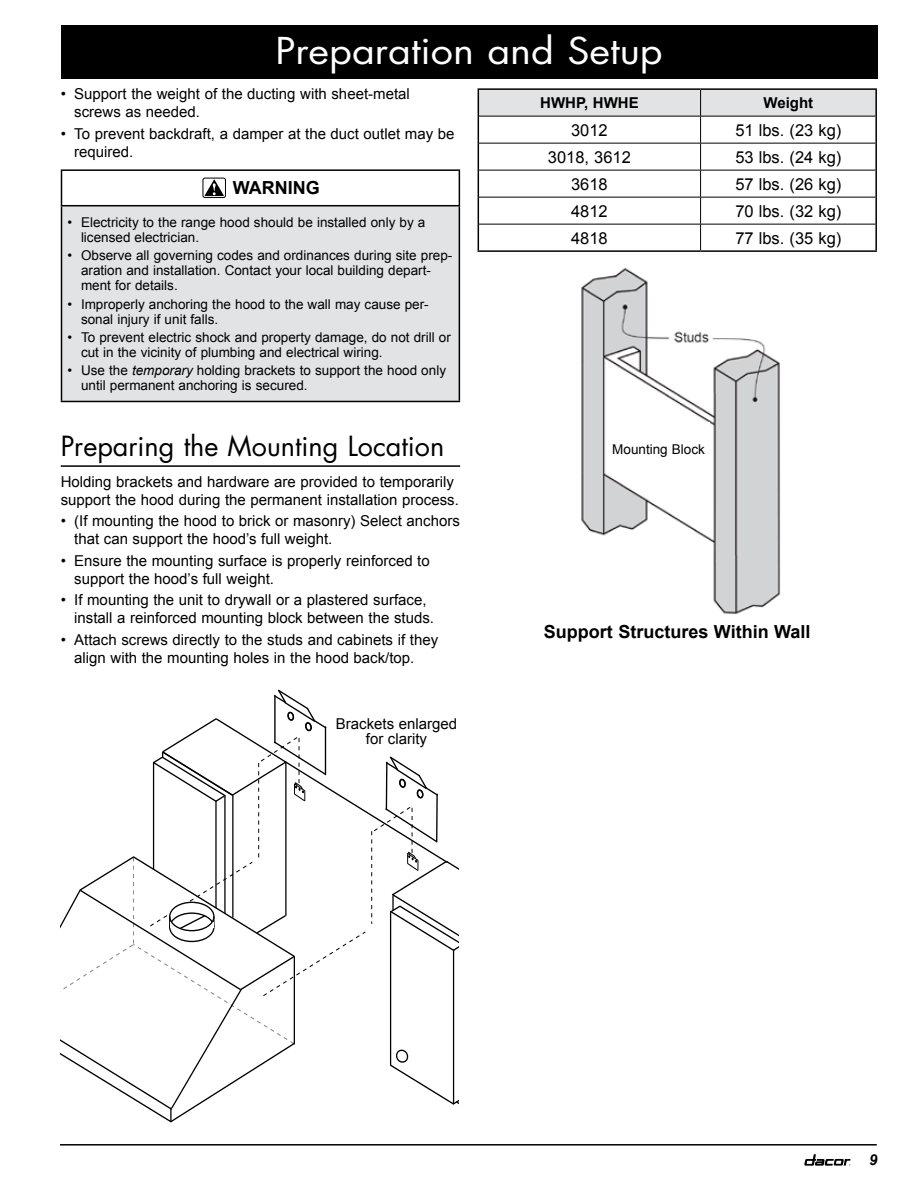
<style>
.page{position:relative;width:918px;height:1188px;background:#fff}
.page>*{position:absolute;margin:0;border:0;box-sizing:border-box;transform-origin:0 0}
.t1{font:36px "Futura Std";color:#fff;scale:1.1 1}
.t2{font:27px "Futura Std";color:#000}
.t3{font:700 18px "Arial";color:#000}
.t4{font:16.5px "Arial";color:#000}
.t5{font:15px/18px "Arial";color:#000}
.t6{font:700 15px "Arial";color:#000}
.t7{font:italic 700 15px "Arial";color:#000}
.t8{font:13.5px/15px "Arial";color:#000}
.s1{font-style:italic}
</style>
<div class="page">
<svg style="left:804px;top:1154px;width:46px;height:12px"></svg>
<hr style="left:60px;top:1144px;width:817px;height:2px;background:#000">
<div style="left:61px;top:25px;width:817px;height:54px;background:#000"></div>
<hr style="left:61px;top:465px;width:399px;height:2px;background:#000">
<div style="left:62px;top:206px;width:397px;height:195px;background:#e2e3e4"></div>
<hr style="left:61px;top:169px;width:399px;height:2px;background:#000">
<hr style="left:61px;top:171px;width:1px;height:34px;background:#000">
<hr style="left:459px;top:171px;width:1px;height:34px;background:#000">
<hr style="left:61px;top:205px;width:399px;height:1px;background:#000">
<hr style="left:61px;top:206px;width:1px;height:195px;background:#000">
<hr style="left:459px;top:206px;width:1px;height:195px;background:#000">
<hr style="left:61px;top:401px;width:399px;height:1px;background:#000">
<div style="left:203px;top:178px;width:23px;height:20px;border:1px solid #000;border-radius:2px"></div>
<svg style="left:204px;top:179px;width:20px;height:17px"></svg>
<svg style="left:61px;top:689px;width:398px;height:434px"></svg>
<hr style="left:478px;top:88px;width:223px;height:2px;background:#000">
<hr style="left:701px;top:88px;width:176px;height:2px;background:#000">
<hr style="left:875px;top:90px;width:2px;height:26px;background:#000">
<svg style="left:478px;top:89px;width:398px;height:161px"></svg>
<hr style="left:478px;top:250px;width:223px;height:2px;background:#000">
<hr style="left:875px;top:116px;width:2px;height:27px;background:#000">
<hr style="left:875px;top:143px;width:2px;height:27px;background:#000">
<hr style="left:875px;top:170px;width:2px;height:27px;background:#000">
<hr style="left:875px;top:197px;width:2px;height:27px;background:#000">
<hr style="left:875px;top:224px;width:2px;height:26px;background:#000">
<hr style="left:701px;top:250px;width:176px;height:2px;background:#000">
<img style="left:581px;top:267px;width:200px;height:348px">
<div style="left:608px;top:423px;width:102px;height:43px;background:#fff"></div>
<h1 class="t1" style="left:275px;top:28px;width:354px">Preparation and Setup</h1>
<p class="t5" style="left:74px;top:85px;width:337px;text-indent:-14px">• Support the weight of the ducting with sheet-metal screws as needed.</p>
<p class="t5" style="left:74px;top:125px;width:382px;text-indent:-14px">• To prevent backdraft, a damper at the duct outlet may be required.</p>
<p class="t3" style="left:233px;top:176px;width:88px">WARNING</p>
<p class="t8" style="left:81px;top:215px;width:346px;text-indent:-14px">• Electricity to the range hood should be installed only by a licensed electrician.</p>
<p class="t8" style="left:81px;top:248px;width:373px;text-indent:-14px">• Observe all governing codes and ordinances during site prep&shy;aration and installation. Contact your local building depart&shy;ment for details.</p>
<p class="t8" style="left:81px;top:296px;width:349px;text-indent:-14px">• Improperly anchoring the hood to the wall may cause per&shy;sonal injury if unit falls.</p>
<p class="t8" style="left:81px;top:330px;width:371px;text-indent:-14px">• To prevent electric shock and property damage, do not drill or cut in the vicinity of plumbing and electrical wiring.</p>
<p class="t8" style="left:81px;top:363px;width:367px;text-indent:-14px">• Use the <span class="s1">temporary</span> holding brackets to support the hood only until permanent anchoring is secured.</p>
<p class="t6" style="left:540px;top:93px;width:100px">HWHP, HWHE</p>
<p class="t6" style="left:764px;top:93px;width:51px">Weight</p>
<p class="t4" style="left:571px;top:119px;width:38px">3012</p>
<p class="t4" style="left:735px;top:119px;width:107px">51 lbs. (23 kg)</p>
<p class="t4" style="left:548px;top:146px;width:85px">3018, 3612</p>
<p class="t4" style="left:735px;top:146px;width:107px">53 lbs. (24 kg)</p>
<p class="t4" style="left:571px;top:173px;width:38px">3618</p>
<p class="t4" style="left:735px;top:173px;width:107px">57 lbs. (26 kg)</p>
<p class="t4" style="left:571px;top:200px;width:38px">4812</p>
<p class="t4" style="left:735px;top:200px;width:107px">70 lbs. (32 kg)</p>
<p class="t4" style="left:571px;top:227px;width:38px">4818</p>
<p class="t4" style="left:735px;top:227px;width:107px">77 lbs. (35 kg)</p>
<h2 class="t2" style="left:61px;top:428px;width:385px">Preparing the Mounting Location</h2>
<p class="t5" style="left:61px;top:473px;width:400px">Holding brackets and hardware are provided to temporarily support the hood during the permanent installation process.</p>
<p class="t5" style="left:74px;top:512px;width:387px;text-indent:-14px">• (If mounting the hood to brick or masonry) Select anchors that can support the hood’s full weight.</p>
<p class="t5" style="left:74px;top:552px;width:357px;text-indent:-14px">• Ensure the mounting surface is properly reinforced to support the hood’s full weight.</p>
<p class="t5" style="left:74px;top:591px;width:361px;text-indent:-14px">• If mounting the unit to drywall or a plastered surface, install a reinforced mounting block between the studs.</p>
<p class="t5" style="left:74px;top:631px;width:365px;text-indent:-14px">• Attach screws directly to the studs and cabinets if they align with the mounting holes in the hood back/top.</p>
<p class="t5" style="left:336px;top:717px;width:123px;line-height:15px;text-align:center">Brackets enlarged for clarity</p>
<p class="t8" style="left:612px;top:442px;width:94px">Mounting Block</p>
<p class="t3" style="left:544px;top:620px;width:268px">Support Structures Within Wall</p>
<p class="t7" style="left:869px;top:1150px;width:10px">9</p>
</div>
